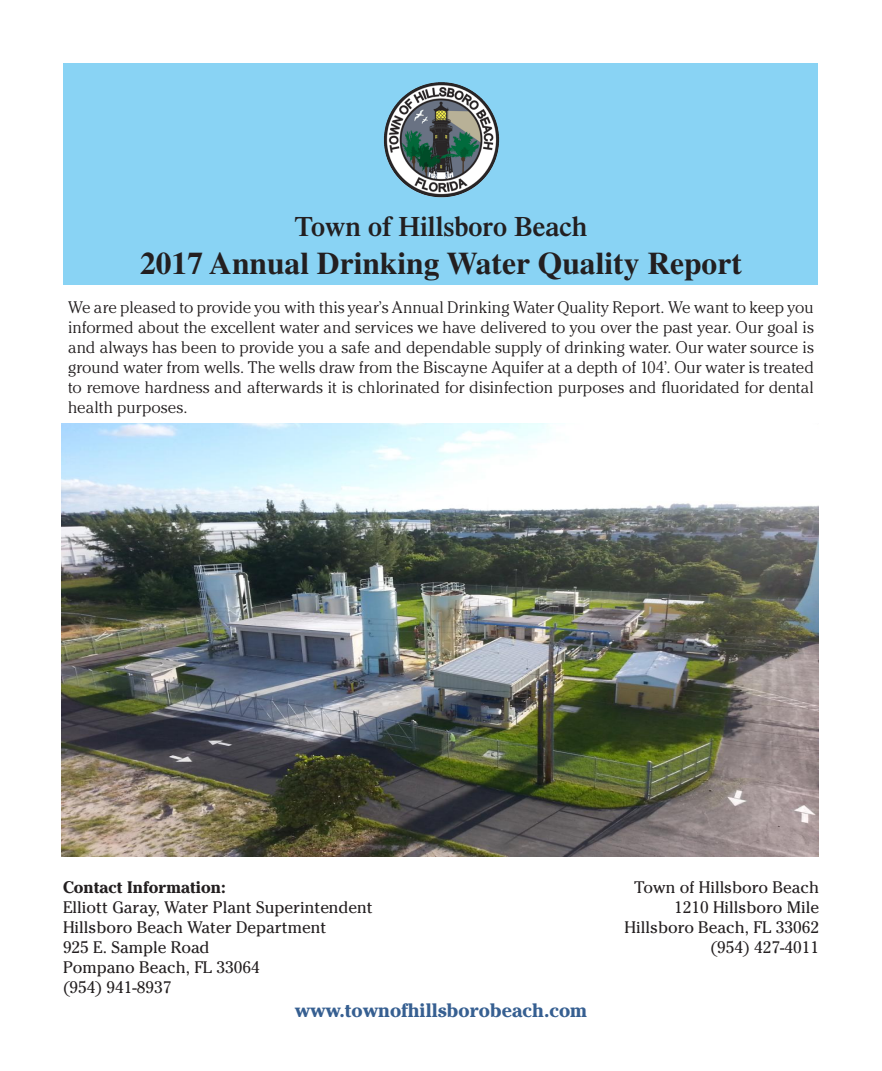
<style>
.page{position:relative;width:882px;height:1071px;background:#fff}
.page>*{position:absolute;margin:0;border:0;box-sizing:border-box;transform-origin:0 0}
.t1{font:700 31.5px "Times";color:#231f20}
.t2{font:600 28px "Times";color:#231f20}
.t3{font:700 19.25px "Cheltenham Std";color:#365f91}
.t4{font:300 16.62px/19.9px "Cheltenham Std";color:#231f20;text-align:justify}
.t5{font:16.62px "Cheltenham Std";color:#231f20}
.t6{font:700 16.62px "Cheltenham Std";color:#231f20}
</style>
<div class="page">
<img style="left:61px;top:423px;width:758px;height:434px">
<div style="left:64px;top:64px;width:754px;height:221px;background:#89d3f4"></div>
<img style="left:384px;top:82px;width:54px;height:88px">
<p class="t2" style="left:295px;top:210px;width:294px">Town of Hillsboro Beach</p>
<p class="t1" style="left:140px;top:245px;width:603px">2017 Annual Drinking Water Quality Report</p>
<p class="t4" style="left:68px;top:297px;width:747px">We are pleased to provide you with this year’s Annual Drinking Water Quality Report. We want to keep you informed about the excellent water and services we have delivered to you over the past year. Our goal is and always has been to provide you a safe and dependable supply of drinking water. Our water source is ground water from wells. The wells draw from the Biscayne Aquifer at a depth of 104’. Our water is treated to remove hardness and afterwards it is chlorinated for disinfection purposes and fluoridated for dental health purposes.</p>
<p class="t6" style="left:63px;top:877px;width:164px">Contact Information:</p>
<p class="t5" style="left:63px;top:898px;width:311px">Elliott Garay, Water Plant Superintendent</p>
<p class="t5" style="left:63px;top:918px;width:265px">Hillsboro Beach Water Department</p>
<p class="t5" style="left:63px;top:937px;width:148px">925 E. Sample Road</p>
<p class="t5" style="left:63px;top:957px;width:198px">Pompano Beach, FL 33064</p>
<p class="t5" style="left:63px;top:977px;width:110px">(954) 941-8937</p>
<p class="t3" style="left:295px;top:999px;width:294px">www.townofhillsborobeach.com</p>
<p class="t5" style="left:634px;top:878px;width:186px">Town of Hillsboro Beach</p>
<p class="t5" style="left:674px;top:898px;width:146px">1210 Hillsboro Mile</p>
<p class="t5" style="left:625px;top:918px;width:196px">Hillsboro Beach, FL 33062</p>
<p class="t5" style="left:711px;top:937px;width:110px">(954) 427-4011</p>
</div>
